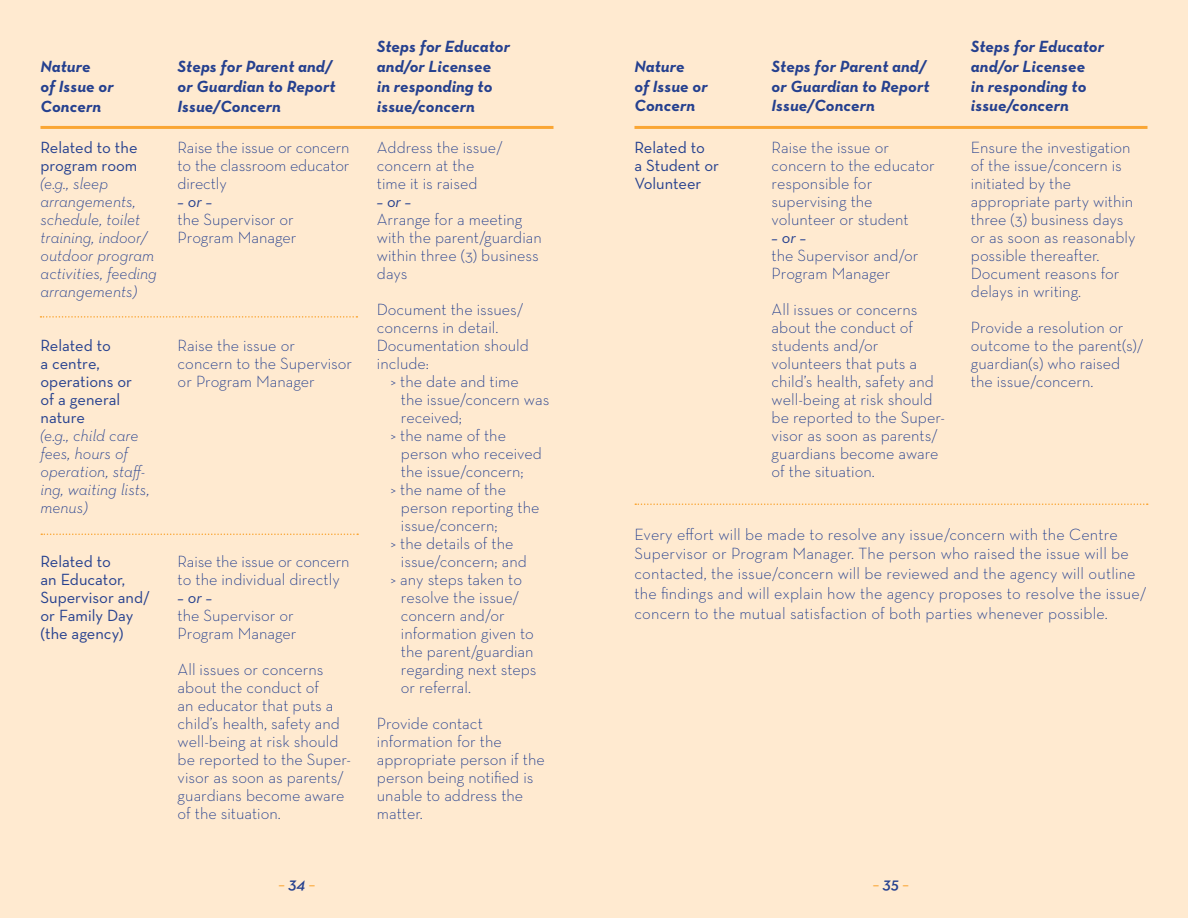
<style>
.page{position:relative;width:1188px;height:918px;background:#ffead0}
.page>*{position:absolute;margin:0;border:0;box-sizing:border-box;transform-origin:0 0}
.t1{font:300 16.5px/18px "Neutra Text";color:#25408f}
.t2{font:italic 700 16.5px/19.8px "Neutra Text";letter-spacing:.01em;color:#25408f}
.t3{font:italic 300 16.5px/18px "Neutra Text";color:#25408f}
.t4{font:16.5px/18px "Neutra Text";color:#25408f}
.t5{font:italic 16.5px "Neutra Text";color:#25408f}
.t6{font:16.5px "Neutra Text";color:#faa634}
.s1{font-weight:600;font-style:italic;color:#25408f}
</style>
<div class="page">
<hr style="left:40px;top:126px;width:514px;height:3px;background:#faa634">
<hr style="left:634px;top:126px;width:514px;height:3px;background:#faa634">
<svg style="left:40px;top:316px;width:317px;height:2px"></svg>
<svg style="left:41px;top:534px;width:317px;height:1px"></svg>
<svg style="left:635px;top:503px;width:513px;height:2px"></svg>
<p class="t2" style="left:40px;top:56px;width:75px">Nature<br>of Issue or<br>Concern</p>
<p class="t4" style="left:40px;top:138px;width:99px">Related to the program room</p>
<p class="t3" style="left:40px;top:174px;width:118px">(e.g., sleep arrangements, schedule, toilet training, indoor/ outdoor program activities, feeding arrangements)</p>
<p class="t4" style="left:40px;top:336px;width:93px">Related to<br>a centre, operations or of a general nature</p>
<p class="t3" style="left:40px;top:426px;width:111px">(e.g., child care fees, hours of operation, staff&shy;ing, waiting lists, menus)</p>
<p class="t4" style="left:40px;top:552px;width:111px">Related to<br>an Educator,<br>Supervisor and/ or Family Day (the agency)</p>
<p class="t2" style="left:377px;top:36px;width:135px">Steps for Educator and/or Licensee<br>in responding to issue/concern</p>
<p class="t2" style="left:178px;top:56px;width:159px">Steps for Parent and/ or Guardian to Report<br>Issue/Concern</p>
<p class="t2" style="left:634px;top:56px;width:75px">Nature<br>of Issue or<br>Concern</p>
<p class="t2" style="left:772px;top:56px;width:159px">Steps for Parent and/ or Guardian to Report<br>Issue/Concern</p>
<p class="t2" style="left:971px;top:36px;width:135px">Steps for Educator and/or Licensee<br>in responding to issue/concern</p>
<p class="t1" style="left:178px;top:138px;width:174px;text-align:justify">Raise the issue or concern to the classroom educator directly</p>
<p class="t5" style="left:178px;top:192px;width:36px">– or –</p>
<p class="t1" style="left:178px;top:210px;width:120px">the Supervisor or<br>Program Manager</p>
<p class="t1" style="left:178px;top:336px;width:176px">Raise the issue or concern to the Supervisor or Program Manager</p>
<p class="t1" style="left:178px;top:552px;width:174px">Raise the issue or concern to the individual directly</p>
<p class="t5" style="left:178px;top:588px;width:36px">– or –</p>
<p class="t1" style="left:178px;top:606px;width:120px">the Supervisor or<br>Program Manager</p>
<p class="t1" style="left:178px;top:660px;width:175px">All issues or concerns about the conduct of<br>an educator that puts a child’s health, safety and well-being at risk should be reported to the Super&shy;visor as soon as parents/ guardians become aware of the situation.</p>
<p class="t1" style="left:377px;top:138px;width:128px">Address the issue/ concern at the time it is raised</p>
<p class="t5" style="left:377px;top:191px;width:36px">– or –</p>
<p class="t1" style="left:377px;top:210px;width:166px">Arrange for a meeting with the parent/guardian within three (3) business days</p>
<p class="t1" style="left:377px;top:300px;width:154px">Document the issues/ concerns in detail.<br>Documentation should include:</p>
<p class="t1" style="left:390px;top:372px;width:130px">&gt; the date and time</p>
<p class="t1" style="left:401px;top:390px;width:150px">the issue/concern was</p>
<p class="t1" style="left:401px;top:408px;width:63px">received;</p>
<p class="t1" style="left:390px;top:426px;width:117px">&gt; the name of the</p>
<p class="t1" style="left:401px;top:444px;width:142px">person who received</p>
<p class="t1" style="left:401px;top:462px;width:124px">the issue/concern;</p>
<p class="t1" style="left:390px;top:480px;width:117px">&gt; the name of the</p>
<p class="t1" style="left:401px;top:498px;width:140px">person reporting the</p>
<p class="t1" style="left:401px;top:516px;width:98px">issue/concern;</p>
<p class="t1" style="left:390px;top:534px;width:125px">&gt; the details of the</p>
<p class="t1" style="left:401px;top:552px;width:127px">issue/concern; and</p>
<p class="t1" style="left:390px;top:570px;width:133px">&gt; any steps taken to</p>
<p class="t1" style="left:401px;top:588px;width:120px">resolve the issue/</p>
<p class="t1" style="left:401px;top:606px;width:105px">concern and/or</p>
<p class="t1" style="left:401px;top:624px;width:135px">information given to</p>
<p class="t1" style="left:401px;top:642px;width:134px">the parent/guardian</p>
<p class="t1" style="left:401px;top:660px;width:137px">regarding next steps</p>
<p class="t1" style="left:401px;top:678px;width:72px">or referral.</p>
<p class="t1" style="left:377px;top:714px;width:169px">Provide contact information for the appropriate person if the person being notified is unable to address the matter.</p>
<p class="t4" style="left:634px;top:138px;width:86px">Related to<br>a Student or<br>Volunteer</p>
<p class="t1" style="left:971px;top:138px;width:166px">Ensure the investigation of the issue/concern is initiated by the appropriate party within three (3) business days or as soon as reasonably possible thereafter.<br>Document reasons for delays in writing.</p>
<p class="t1" style="left:971px;top:318px;width:175px">Provide a resolution or outcome to the parent(s)/ guardian(s) who raised the issue/concern.</p>
<p class="t1" style="left:772px;top:138px;width:165px">Raise the issue or concern to the educator responsible for supervising the volunteer or student</p>
<p class="t5" style="left:772px;top:228px;width:36px">– or –</p>
<p class="t1" style="left:772px;top:246px;width:148px">the Supervisor and/or<br>Program Manager</p>
<p class="t1" style="left:772px;top:300px;width:175px">All issues or concerns about the conduct of students and/or volunteers that puts a child’s health, safety and well-being at risk should be reported to the Super&shy;visor as soon as parents/ guardians become aware of the situation.</p>
<p class="t1" style="left:634px;top:524px;width:514px;line-height:19.8px">Every effort will be made to resolve any issue/concern with the Centre Supervisor or Program Manager. The person who raised the issue will be contacted, the issue/concern will be reviewed and the agency will outline the findings and will explain how the agency proposes to resolve the issue/ concern to the mutual satisfaction of both parties whenever possible.</p>
<p class="t6" style="left:279px;top:873px;width:38px">–<span class="s1">34</span>–</p>
<p class="t6" style="left:873px;top:873px;width:38px">–<span class="s1">35</span>–</p>
</div>
